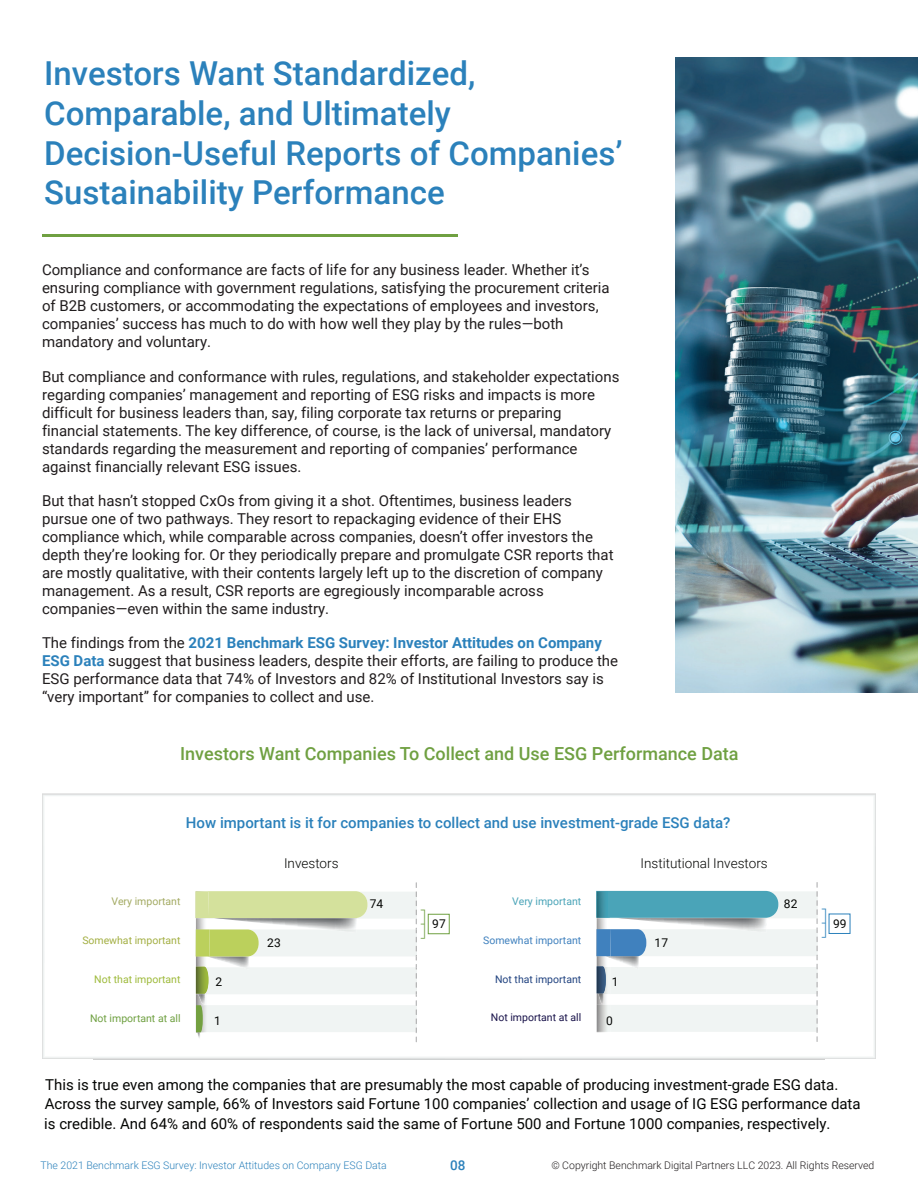
<style>
.page{position:relative;width:918px;height:1188px;background:#fff}
.page>*{position:absolute;margin:0;border:0;box-sizing:border-box;transform-origin:0 0}
.t1{font:500 33px/39.6px "Roboto";color:#2b81bb}
.t2{font:100 30px "Roboto";color:#6fa041}
.t3{font:100 30px "Roboto";color:#2b81bb}
.t4{font:500 18px "Roboto";color:#6fa041}
.t5{font:15px/18px "Roboto";color:#211d1e}
.t6{font:15px/19.5px "Roboto";color:#040503}
.t7{font:500 15px "Roboto";color:#2b81bb}
.t8{font:300 13.5px "Roboto";color:#040503}
.t9{font:500 13.5px "Roboto";color:#2b81bb}
.t10{font:12px "Roboto";color:#040503}
.t11{font:300 10.5px "Roboto";color:#2b81bb}
.t12{font:300 10.5px "Roboto";color:#211d1e}
.t13{font:10.5px "Roboto";color:#a3af43}
.t14{font:10.5px "Roboto";color:#6fa041}
.t15{font:10.5px "Roboto";color:#4081be}
.t16{font:10.5px "Roboto";color:#19134a}
.t17{font:10.5px "Roboto";color:#9eba3b}
.t18{font:10.5px "Roboto";color:#214380}
.t19{font:10.5px "Roboto";color:#a3aa63}
.t20{font:10.5px "Roboto";color:#4aa4b8}
.s1{font-weight:700;color:#2b81bb}
</style>
<div class="page">
<img style="left:675px;top:57px;width:243px;height:636px">
<svg style="left:195px;top:882px;width:222px;height:160px"></svg>
<div style="left:428px;top:914px;width:22px;height:20px;border:1px solid #6fa041"></div>
<svg style="left:596px;top:882px;width:222px;height:160px"></svg>
<img style="left:42px;top:794px;width:834px;height:52px">
<img style="left:42px;top:846px;width:52px;height:213px">
<img style="left:824px;top:846px;width:52px;height:213px">
<hr style="left:42px;top:234px;width:416px;height:3px;background:#6fa041">
<h1 class="t1" style="left:44px;top:53px;width:580px">Investors Want Standardized,<br>Comparable, and Ultimately<br>Decision-Useful Reports of Companies’<br>Sustainability Performance</h1>
<p class="t5" style="left:42px;top:261px;width:569px">Compliance and conformance are facts of life for any business leader. Whether it’s ensuring compliance with government regulations, satisfying the procurement criteria of B2B customers, or accommodating the expectations of employees and investors, companies’ success has much to do with how well they play by the rules—both mandatory and voluntary.</p>
<p class="t5" style="left:42px;top:367px;width:579px">But compliance and conformance with rules, regulations, and stakeholder expectations regarding companies’ management and reporting of ESG risks and impacts is more difficult for business leaders than, say, filing corporate tax returns or preparing financial statements. The key difference, of course, is the lack of universal, mandatory standards regarding the measurement and reporting of companies’ performance against financially relevant ESG issues.</p>
<p class="t5" style="left:42px;top:491px;width:573px">But that hasn’t stopped CxOs from giving it a shot. Oftentimes, business leaders pursue one of two pathways. They resort to repackaging evidence of their EHS compliance which, while comparable across companies, doesn’t offer investors the depth they’re looking for. Or they periodically prepare and promulgate CSR reports that are mostly qualitative, with their contents largely left up to the discretion of company management. As a result, CSR reports are egregiously incomparable across companies—even within the same industry.</p>
<p class="t5" style="left:42px;top:634px;width:578px">The findings from the <span class="s1">2021 Benchmark ESG Survey: Investor Attitudes on Company ESG Data</span> suggest that business leaders, despite their efforts, are failing to produce the ESG performance data that 74% of Investors and 82% of Institutional Investors say is “very important” for companies to collect and use.</p>
<p class="t4" style="left:180px;top:741px;width:560px">Investors Want Companies To Collect and Use ESG Performance Data</p>
<p class="t7" style="left:186px;top:812px;width:546px">How important is it for companies to collect and use investment-grade ESG data?</p>
<p class="t19" style="left:111px;top:894px;width:71px">Very important</p>
<p class="t13" style="left:82px;top:933px;width:100px">Somewhat important</p>
<p class="t17" style="left:94px;top:972px;width:88px">Not that important</p>
<p class="t14" style="left:90px;top:1011px;width:92px">Not important at all</p>
<p class="t10" style="left:216px;top:974px;width:8px">2</p>
<p class="t10" style="left:214px;top:1012px;width:8px">1</p>
<p class="t8" style="left:284px;top:854px;width:56px">Investors</p>
<p class="t10" style="left:267px;top:935px;width:15px">23</p>
<p class="t10" style="left:370px;top:896px;width:15px">74</p>
<h2 class="t2" style="left:420px;top:902px;width:10px">⁆</h2>
<p class="t10" style="left:432px;top:915px;width:15px">97</p>
<p class="t20" style="left:512px;top:894px;width:71px">Very important</p>
<p class="t15" style="left:483px;top:933px;width:100px">Somewhat important</p>
<p class="t18" style="left:495px;top:971px;width:88px">Not that important</p>
<p class="t16" style="left:491px;top:1010px;width:92px">Not important at all</p>
<p class="t10" style="left:612px;top:974px;width:8px">1</p>
<p class="t10" style="left:606px;top:1012px;width:8px">0</p>
<p class="t8" style="left:641px;top:854px;width:129px">Institutional Investors</p>
<p class="t10" style="left:655px;top:935px;width:15px">17</p>
<p class="t10" style="left:784px;top:896px;width:15px">82</p>
<h2 class="t3" style="left:820px;top:902px;width:10px">⁆</h2>
<p class="t10" style="left:833px;top:915px;width:15px">99</p>
<p class="t6" style="left:44px;top:1074px;width:818px">This is true even among the companies that are presumably the most capable of producing investment-grade ESG data.<br>Across the survey sample, 66% of Investors said Fortune 100 companies’ collection and usage of IG ESG performance data is credible. And 64% and 60% of respondents said the same of Fortune 500 and Fortune 1000 companies, respectively.</p>
<p class="t11" style="left:41px;top:1158px;width:348px">The 2021 Benchmark ESG Survey: Investor Attitudes on Company ESG Data</p>
<p class="t9" style="left:450px;top:1155px;width:17px">08</p>
<p class="t12" style="left:551px;top:1158px;width:325px">© Copyright Benchmark Digital Partners LLC 2023. All Rights Reserved</p>
</div>
